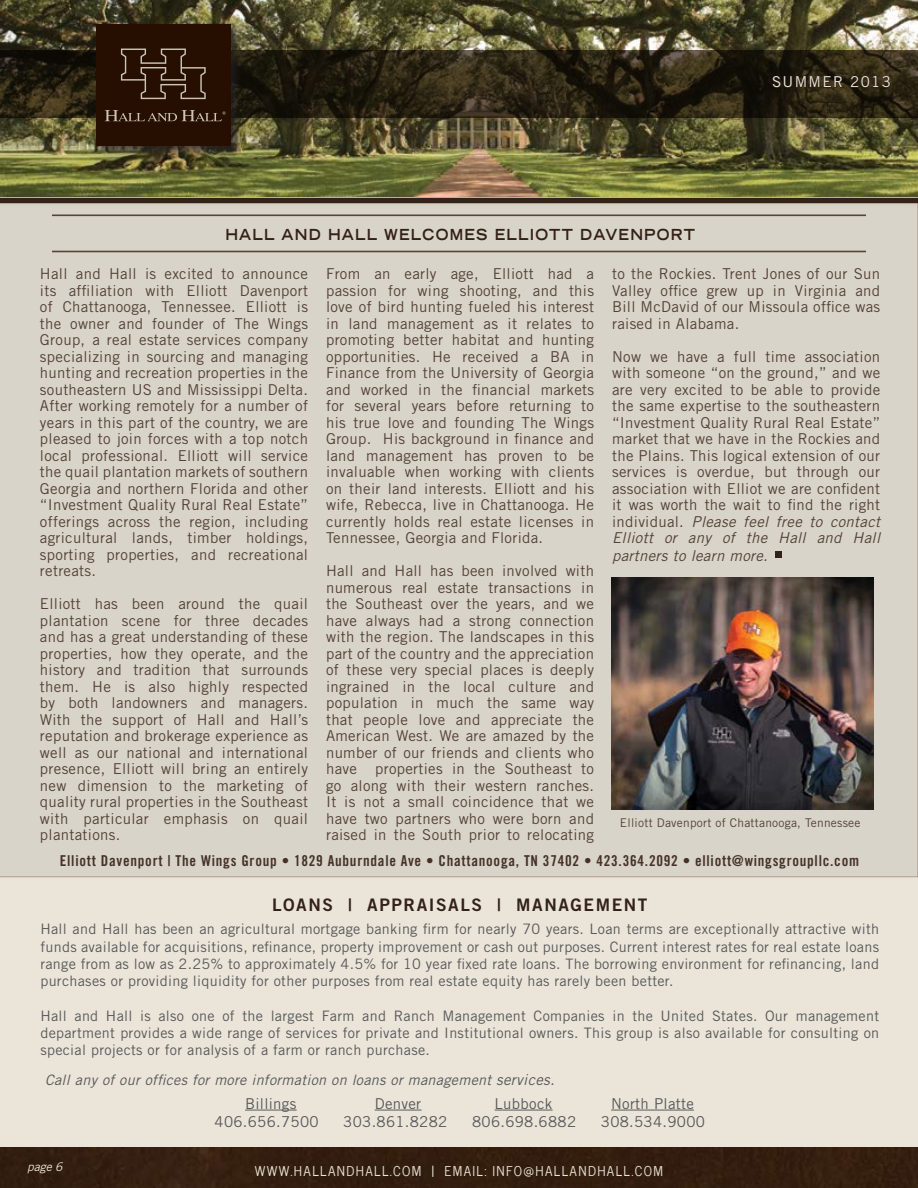
<style>
.page{position:relative;width:918px;height:1188px;background:#ebe5d9}
.page>*{position:absolute;margin:0;border:0;box-sizing:border-box;transform-origin:0 0}
.t1{font:17.25px "Trade Gothic LT Std Bd 2";letter-spacing:.09em;color:#342118}
.t2{font:700 expanded 15.3px "Trade Gothic LT Std";letter-spacing:.09em;color:#342118;scale:.88 1}
.t3{font:15px/16.5px "Trade Gothic LT Std";letter-spacing:.02em;color:#544239;text-align:justify}
.t4{font:15px "Trade Gothic LT Std Bd Cn 20";letter-spacing:.05em;color:#453129}
.t5{font:15px "Trade Gothic LT Std";letter-spacing:.02em;color:#58595b}
.t6{font:italic 15px "Trade Gothic LT Std";letter-spacing:.02em;color:#544239}
.t7{font:15px "Trade Gothic LT Std";letter-spacing:.09em;color:#ebe5d9}
.t8{font:14.4px/17.2px "Trade Gothic LT Std";letter-spacing:.02em;color:#58595b;text-align:justify}
.t9{font:italic 14.4px "Trade Gothic LT Std";letter-spacing:.02em;color:#58595b}
.t10{font:13.5px "News Cycle";letter-spacing:.1em;color:#ebe5d9}
.t11{font:12px "Trade Gothic LT Std";letter-spacing:.02em;color:#544239}
.t12{font:italic 12px "Trade Gothic LT Std";color:#ebe5d9}
.s1{font-style:italic}
.s2{font-size:15px}
</style>
<div class="page">
<div style="left:0;top:1148px;width:918px;height:40px;background:#331e0f"></div>
<img style="left:0;top:0;width:918px;height:197px">
<div style="left:0;top:203px;width:918px;height:674px;background:#d9d4c9"></div>
<svg style="left:0;top:50px;width:918px;height:68px;background:#282112"></svg>
<div style="left:94px;top:22px;width:149px;height:136px;background:#231f20;opacity:.75"></div>
<div style="left:96px;top:24px;width:135px;height:122px;background:#260f00"></div>
<svg style="left:121px;top:49px;width:85px;height:50px"></svg>
<svg style="left:105px;top:110px;width:121px;height:12px"></svg>
<svg style="left:772px;top:72px;width:71px;height:18px"></svg>
<svg style="left:850px;top:76px;width:41px;height:12px"></svg>
<div style="left:0;top:198px;width:918px;height:5px;background:#342118"></div>
<hr style="left:52px;top:214px;width:814px;height:2px;background:#342118">
<hr style="left:52px;top:251px;width:814px;height:1px;background:#342118">
<img style="left:611px;top:578px;width:263px;height:232px">
<hr style="left:245px;top:1110px;width:52px;height:1px;background:#58595b">
<hr style="left:375px;top:1110px;width:47px;height:1px;background:#58595b">
<hr style="left:495px;top:1110px;width:58px;height:1px;background:#58595b">
<hr style="left:611px;top:1110px;width:83px;height:1px;background:#58595b">
<div style="left:775px;top:551px;width:7px;height:7px;background:#342118"></div>
<p class="t2" style="left:225px;top:225px;width:535px">HALL AND HALL WELCOMES ELLIOTT DAVENPORT</p>
<p class="t7" style="left:772px;top:73px;width:120px">Summ er 2013</p>
<p class="t3" style="left:612px;top:265px;width:270px">to the Rockies. Trent Jones of our Sun Valley office grew up in Virginia and Bill McDavid of our Missoula office was raised in Alabama.</p>
<p class="t3" style="left:612px;top:348px;width:270px">Now we have a full time association with someone “on the ground,” and we are very excited to be able to provide the same expertise to the southeastern “I nvestment Quality Rural Real Estate” market that we have in the Rockies and the Plains. This logical extension of our services is overdue, but through our association with Elliot we are confident it was worth the wait to find the right individual. <span class="s1">Please feel free to contact Elliott or any of the Hall and Hall</span></p>
<p class="t6" style="left:612px;top:547px;width:157px">partners to learn more.</p>
<p class="t3" style="left:326px;top:265px;width:270px">From an early age, E lliott had a passion for wing shooting, and this love of bird hunting fueled his interest in land management as it relates to promoting better habitat and hunting opportunities. He received a BA in Finance from the U niversity of Georgia and worked in the financial markets for several years before returning to his true love and founding The Wings Group. His background in finance and land management has proven to be invaluable when working with clients on their land interests. Elliott and his wife, Rebecca, live in Chattanooga. He currently holds real estate licenses in Tennessee, Georgia and Florida.</p>
<p class="t3" style="left:326px;top:562px;width:270px">Hall and Hall has been involved with numerous real estate transactions in the Southeast over the years, and we have always had a strong connection with the region. The landscapes in this part of the country and the appreciation of these very special places is deeply ingrained in the local culture and population in much the same way that people love and appreciate the American West. We are amazed by the number of our friends and clients who have properties in the Southeast to go along with their western ranches.<br>It is not a small coincidence that we have two partners who were born and raised in the South prior to relocating</p>
<p class="t3" style="left:40px;top:265px;width:270px">Hall and Hall is excited to announce its affiliation with E lliott Davenport of Chattanooga, Tennessee. E lliott is the owner and founder of The Wings Group, a real estate services company specializing in sourcing and managing hunting and recreation properties in the southeastern U S and Mississippi Delta.<br>After working remotely for a number of years in this part of the country, we are pleased to join forces with a top notch local professional. E lliott will service the quail plantation markets of southern Georgia and northern Florida and other “I nvestment Quality Rural Real Estate” offerings across the region, including agricultural lands, timber holdings, sporting properties, and recreational retreats.</p>
<p class="t3" style="left:40px;top:595px;width:270px">Elliott has been around the quail plantation scene for three decades and has a great understanding of these properties, how they operate, and the history and tradition that surrounds them. He is also highly respected by both landowners and managers.<br>With the support of Hall and Hall’s reputation and brokerage experience as well as our national and international presence, Elliott will bring an entirely new dimension to the marketing of quality rural properties in the Southeast with particular emphasis on quail plantations.</p>
<p class="t11" style="left:620px;top:816px;width:242px">E lliott Davenport of Chattanooga, Tennessee</p>
<p class="t4" style="left:60px;top:852px;width:801px">Elliott Davenport | The Wings Group • 1829 Auburndale Ave • Chattanooga, TN 37402 • 423.364.2092 • elliott@wingsgroupllc.com</p>
<p class="t1" style="left:272px;top:894px;width:25px">LOANS</p>
<p class="t1" style="left:348px;top:894px;width:44px">| APPRAISALS</p>
<p class="t1" style="left:497px;top:894px;width:49px">| MANA</p>
<p class="t1" style="left:571px;top:894px;width:27px">GEMENT</p>
<p class="t8" style="left:40px;top:920px;width:840px">Hall and Hall has been an agricultural mortgage banking firm for nearly 70 years. Loan terms are exceptionally attractive with funds available for acquisitions, refinance, property improvement or cash out purposes. Current interest rates for real estate loans range from as low as 2.25% to approximately 4.5% for 10 year fixed rate loans. The borrowing environment for refinancing, land purchases or providing liquidity for other purposes from real estate equity has rarely been better.</p>
<p class="t8" style="left:40px;top:1007px;width:840px">Hall and Hall is also one of the largest Farm and Ranch Management Companies in the U nited States. Our management department provides a wide range of services for private and I nstitutional owners. This group is also available for consulting on special projects or for analysis of a farm or ranch purchase.</p>
<p class="t9" style="left:45px;top:1071px;width:511px">Call any of our offices for more information on loans or management <span class="s2">services.</span></p>
<p class="t5" style="left:245px;top:1094px;width:53px">Billings</p>
<p class="t5" style="left:375px;top:1094px;width:48px">Denver</p>
<p class="t5" style="left:495px;top:1094px;width:59px">Lubbock</p>
<p class="t5" style="left:611px;top:1094px;width:84px">North Platte</p>
<p class="t5" style="left:215px;top:1112px;width:106px">406.656.7500</p>
<p class="t5" style="left:343px;top:1112px;width:106px">303.861.8282</p>
<p class="t5" style="left:472px;top:1112px;width:106px">806.698.6882</p>
<p class="t5" style="left:601px;top:1112px;width:106px">308.534.9000</p>
<p class="t12" style="left:27px;top:1160px;width:37px">page 6</p>
<p class="t10" style="left:340px;top:1159px;width:64px">DHDHALLALL.COM.COM</p>
<p class="t10" style="left:425px;top:1159px;width:28px">| | EMAILEMAIL</p>
<p class="t10" style="left:478px;top:1159px;width:23px">: : INFOINFO</p>
<p class="t10" style="left:581px;top:1159px;width:64px">DHDHALLALL.COM.COM</p>
<p class="t10" style="left:248px;top:1159px;width:49px">WWW.H</p>
<p class="t10" style="left:255px;top:1159px;width:58px">WWW.HALLANALLAN</p>
<p class="t10" style="left:517px;top:1159px;width:38px">@ H@ HALLANALLAN</p>
</div>
